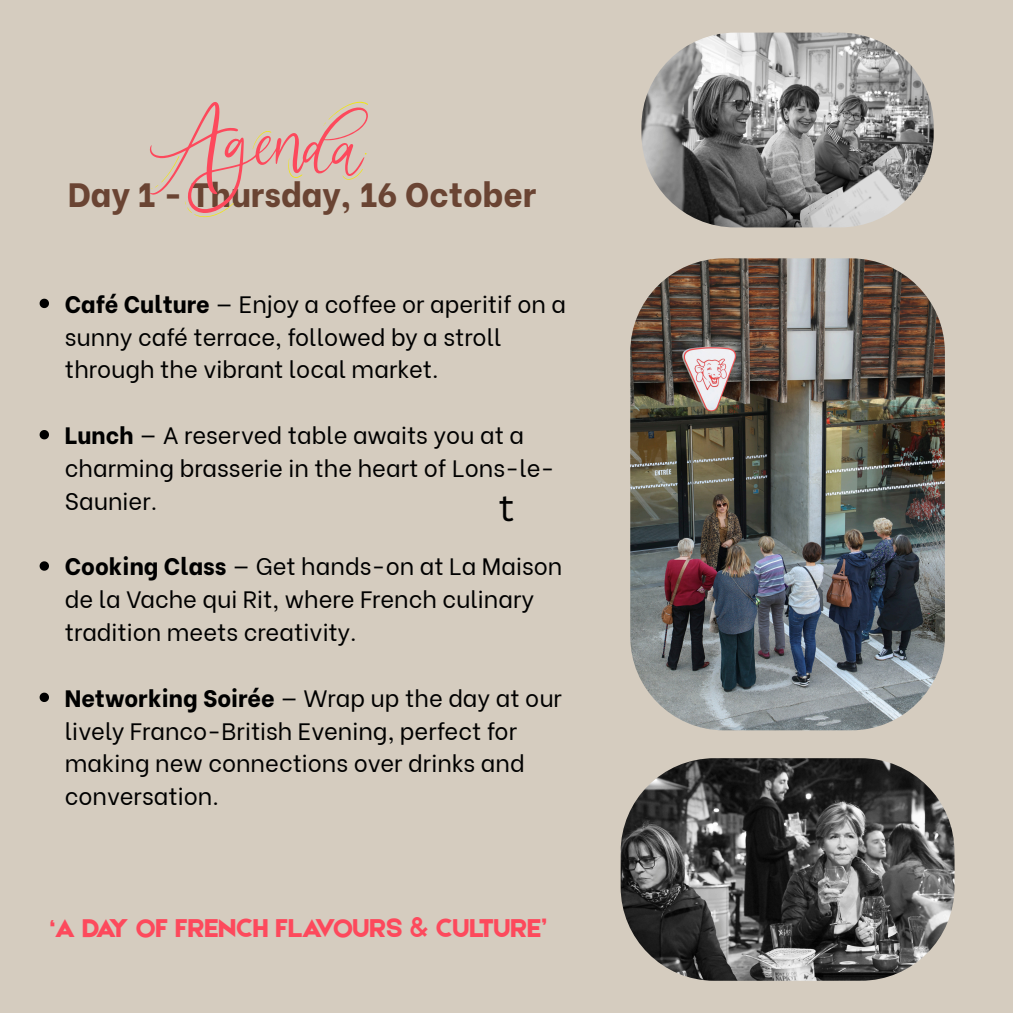
<style>
.page{position:relative;width:1013px;height:1013px;background:#fff}
.page>*{position:absolute;margin:0;border:0;box-sizing:border-box;transform-origin:0 0}
.t1{font:37.5px "Canva Sans";color:#000}
.t2{font:800 33.62px "Be Vietnam";color:#6a4433}
.t3{font:27.5px "Etna";color:#fd495c}
.t4{font:23.62px/32.8px "Be Vietnam";color:#000}
.s1{font-weight:800}
</style>
<div class="page">
<div style="left:0;top:0;width:1012px;height:1012px;background:#d5ccbf"></div>
<img style="left:630px;top:258px;width:314px;height:472px;border-radius:94px">
<svg style="left:40px;top:299px;width:9px;height:9px"></svg>
<svg style="left:40px;top:430px;width:9px;height:9px"></svg>
<svg style="left:40px;top:561px;width:9px;height:9px"></svg>
<svg style="left:40px;top:692px;width:9px;height:10px"></svg>
<svg style="left:150px;top:101px;width:218px;height:117px"></svg>
<img style="left:620px;top:758px;width:334px;height:222px;border-radius:94px">
<img style="left:641px;top:33px;width:292px;height:194px;border-radius:94px">
<p class="t2" style="left:68px;top:166px;width:469px">Day 1 - Thursday, 16 October</p>
<h1 class="t4" style="left:65px;top:285px;width:503px"><span class="s1">Café Culture</span> — Enjoy a coffee or aperitif on a sunny café terrace, followed by a stroll through the vibrant local market.</h1>
<p class="t4" style="left:65px;top:417px;width:491px"><span class="s1">Lunch</span> — A reserved table awaits you at a charming brasserie in the heart of Lons-le-<br>Saunier.</p>
<p class="t1" style="left:499px;top:480px;width:17px">t</p>
<p class="t4" style="left:65px;top:548px;width:499px"><span class="s1">Cooking Class</span> — Get hands-on at La Maison de la Vache qui Rit, where French culinary tradition meets creativity.</p>
<p class="t4" style="left:65px;top:679px;width:498px"><span class="s1">Networking Soirée</span> — Wrap up the day at our lively Franco-British Evening, perfect for making new connections over drinks and conversation.</p>
<p class="t3" style="left:50px;top:908px;width:498px">‘A DAY OF FRENCH FLAVOURS &amp; CULTURE’</p>
</div>
